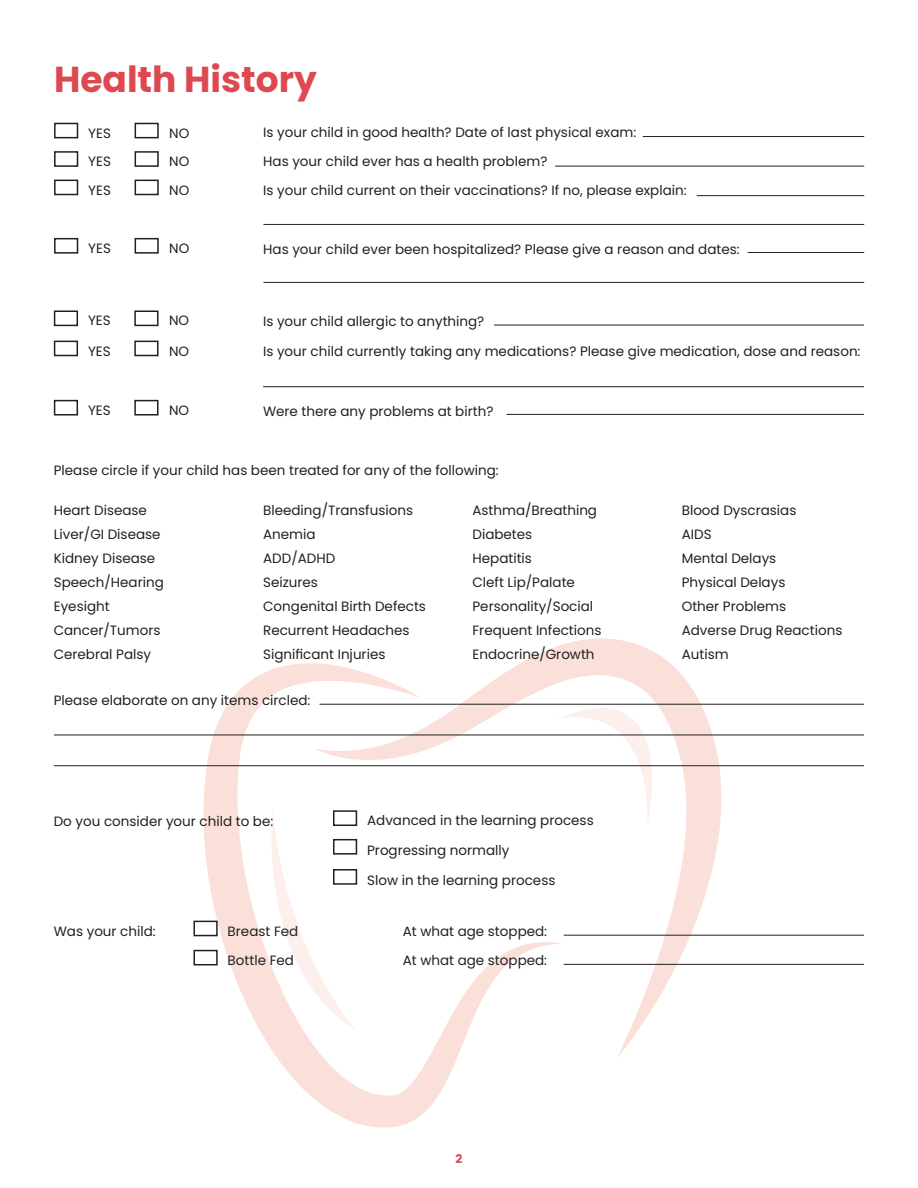
<style>
.page{position:relative;width:918px;height:1188px;background:#fff}
.page>*{position:absolute;margin:0;border:0;box-sizing:border-box;transform-origin:0 0}
.t1{font:700 36px "Poppins";color:#de4851}
.t2{font:13.5px/24px "Poppins";color:#231f20}
.t3{font:700 12px "Poppins";color:#de4851}
</style>
<div class="page">
<svg style="left:522px;top:638px;width:200px;height:419px"></svg>
<svg style="left:203px;top:663px;width:359px;height:465px"></svg>
<svg style="left:256px;top:810px;width:100px;height:220px"></svg>
<svg style="left:557px;top:708px;width:116px;height:118px"></svg>
<div style="left:333px;top:810px;width:24px;height:16px;border:2px solid #231f20"></div>
<div style="left:194px;top:921px;width:24px;height:15px;border:2px solid #231f20"></div>
<div style="left:194px;top:950px;width:24px;height:15px;border:2px solid #231f20"></div>
<div style="left:333px;top:839px;width:24px;height:16px;border:2px solid #231f20"></div>
<div style="left:333px;top:869px;width:24px;height:16px;border:2px solid #231f20"></div>
<div style="left:54px;top:310px;width:24px;height:16px;border:2px solid #231f20"></div>
<div style="left:54px;top:341px;width:24px;height:15px;border:2px solid #231f20"></div>
<div style="left:54px;top:400px;width:24px;height:16px;border:2px solid #231f20"></div>
<div style="left:134px;top:310px;width:25px;height:16px;border:2px solid #231f20"></div>
<div style="left:134px;top:341px;width:25px;height:15px;border:2px solid #231f20"></div>
<div style="left:134px;top:400px;width:25px;height:16px;border:2px solid #231f20"></div>
<hr style="left:494px;top:325px;width:370px;height:1px;background:#231f20">
<hr style="left:263px;top:386px;width:601px;height:1px;background:#231f20">
<hr style="left:507px;top:414px;width:357px;height:1px;background:#231f20">
<hr style="left:320px;top:704px;width:544px;height:1px;background:#231f20">
<hr style="left:564px;top:935px;width:300px;height:1px;background:#231f20">
<hr style="left:564px;top:964px;width:300px;height:1px;background:#231f20">
<hr style="left:54px;top:735px;width:810px;height:1px;background:#231f20">
<hr style="left:54px;top:765px;width:810px;height:1px;background:#231f20">
<hr style="left:643px;top:136px;width:221px;height:1px;background:#231f20">
<hr style="left:555px;top:166px;width:309px;height:1px;background:#231f20">
<hr style="left:697px;top:195px;width:167px;height:1px;background:#231f20">
<hr style="left:748px;top:252px;width:116px;height:1px;background:#231f20">
<hr style="left:263px;top:282px;width:601px;height:1px;background:#231f20">
<hr style="left:263px;top:224px;width:601px;height:1px;background:#231f20">
<div style="left:54px;top:123px;width:24px;height:15px;border:2px solid #231f20"></div>
<div style="left:54px;top:151px;width:24px;height:16px;border:2px solid #231f20"></div>
<div style="left:54px;top:180px;width:24px;height:15px;border:2px solid #231f20"></div>
<div style="left:54px;top:238px;width:24px;height:16px;border:2px solid #231f20"></div>
<div style="left:135px;top:123px;width:24px;height:15px;border:2px solid #231f20"></div>
<div style="left:135px;top:151px;width:24px;height:16px;border:2px solid #231f20"></div>
<div style="left:135px;top:180px;width:24px;height:15px;border:2px solid #231f20"></div>
<div style="left:135px;top:238px;width:24px;height:16px;border:2px solid #231f20"></div>
<h1 class="t1" style="left:54px;top:59px;width:264px">Health History</h1>
<p class="t2" style="left:263px;top:118px;width:425px;line-height:29.1px">Is your child in good health? Date of last physical exam:<br>Has your child ever has a health problem?<br>Is your child current on their vaccinations? If no, please explain:</p>
<p class="t2" style="left:88px;top:119px;width:24px;line-height:28.5px;text-align:justify">YES YES YES</p>
<p class="t2" style="left:169px;top:119px;width:22px;line-height:28.5px;text-align:justify">NO NO NO</p>
<p class="t2" style="left:88px;top:236px;width:24px">YES</p>
<p class="t2" style="left:169px;top:236px;width:22px">NO</p>
<p class="t2" style="left:263px;top:237px;width:478px">Has your child ever been hospitalized? Please give a reason and dates:</p>
<p class="t2" style="left:88px;top:309px;width:24px">YES</p>
<p class="t2" style="left:88px;top:339px;width:24px">YES</p>
<p class="t2" style="left:169px;top:309px;width:22px">NO</p>
<p class="t2" style="left:169px;top:339px;width:22px">NO</p>
<p class="t2" style="left:263px;top:310px;width:223px">Is your child allergic to anything?</p>
<p class="t2" style="left:263px;top:340px;width:599px">Is your child currently taking any medications? Please give medication, dose and reason:</p>
<p class="t2" style="left:88px;top:398px;width:24px">YES</p>
<p class="t2" style="left:169px;top:398px;width:22px">NO</p>
<p class="t2" style="left:263px;top:399px;width:232px">Were there any problems at birth?</p>
<p class="t2" style="left:54px;top:458px;width:447px">Please circle if your child has been treated for any of the following:</p>
<p class="t2" style="left:54px;top:498px;width:112px">Heart Disease<br>Liver/GI Disease<br>Kidney Disease<br>Speech/Hearing<br>Eyesight<br>Cancer/Tumors<br>Cerebral Palsy</p>
<p class="t2" style="left:263px;top:498px;width:164px">Bleeding/Transfusions<br>Anemia<br>ADD/ADHD<br>Seizures<br>Congenital Birth Defects<br>Recurrent Headaches<br>Significant Injuries</p>
<p class="t2" style="left:472px;top:498px;width:131px">Asthma/Breathing<br>Diabetes<br>Hepatitis<br>Cleft Lip/Palate<br>Personality/Social<br>Frequent Infections<br>Endocrine/Growth</p>
<p class="t2" style="left:682px;top:498px;width:162px">Blood Dyscrasias<br>AIDS<br>Mental Delays<br>Physical Delays<br>Other Problems<br>Adverse Drug Reactions<br>Autism</p>
<p class="t2" style="left:54px;top:688px;width:258px">Please elaborate on any items circled:</p>
<p class="t2" style="left:54px;top:809px;width:221px">Do you consider your child to be:</p>
<p class="t2" style="left:367px;top:809px;width:228px">Advanced in the learning process</p>
<p class="t2" style="left:367px;top:838px;width:144px">Progressing normally</p>
<p class="t2" style="left:367px;top:868px;width:190px">Slow in the learning process</p>
<p class="t2" style="left:54px;top:919px;width:103px">Was your child:</p>
<p class="t2" style="left:228px;top:919px;width:72px">Breast Fed</p>
<p class="t2" style="left:403px;top:919px;width:146px">At what age stopped:</p>
<p class="t2" style="left:228px;top:948px;width:68px">Bottle Fed</p>
<p class="t2" style="left:403px;top:948px;width:146px">At what age stopped:</p>
<p class="t3" style="left:456px;top:1152px;width:8px">2</p>
</div>
